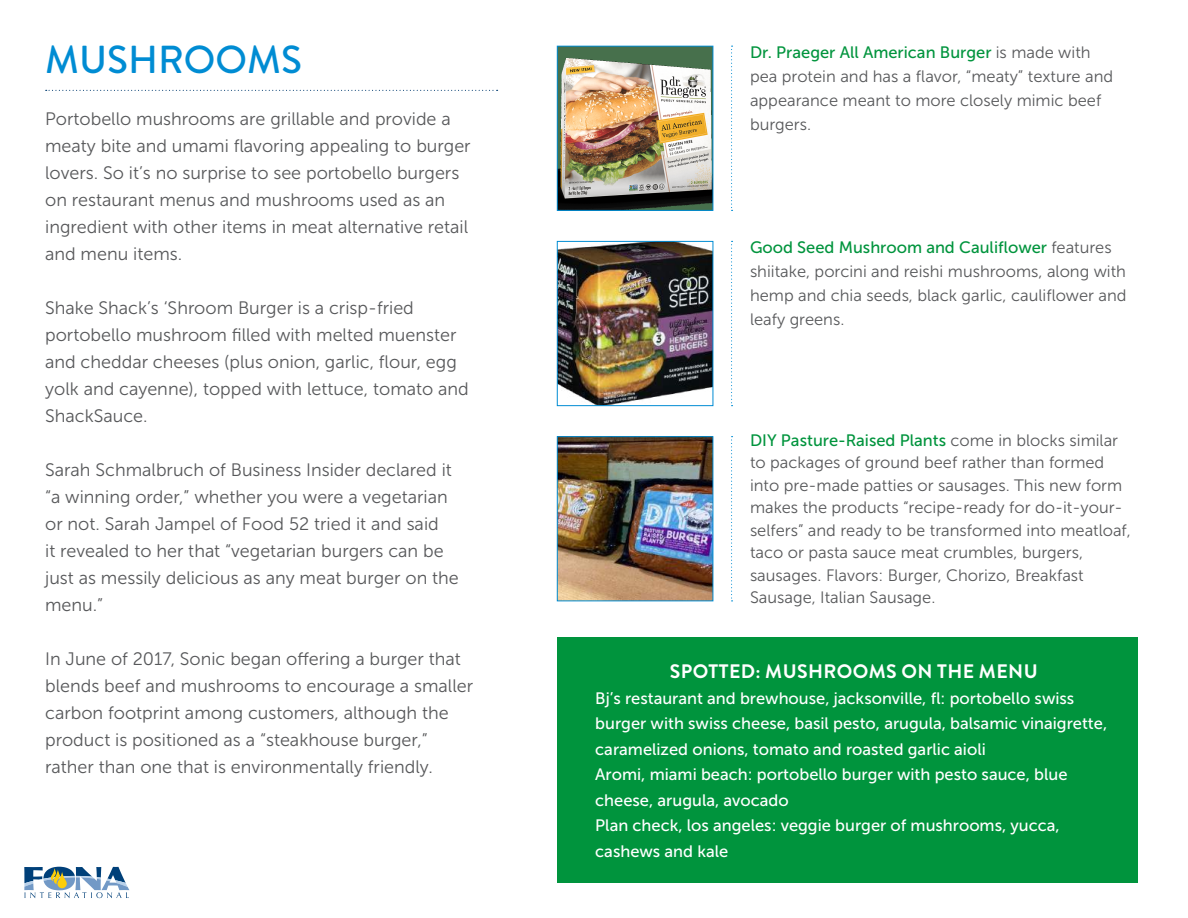
<style>
.page{position:relative;width:1188px;height:918px;background:#fff}
.page>*{position:absolute;margin:0;border:0;box-sizing:border-box;transform-origin:0 0}
.t1{font:500 39px "Brandon Grotesque";color:#008cd3}
.t2{font:700 19.5px "Brandon Grotesque";letter-spacing:.02em;color:#fff}
.t3{font:18px/27px "Museo Sans 300";color:#57585a}
.t4{font:16.5px/22.5px "Museo Sans 300";color:#57585a}
.t5{font:16.5px/25.5px "Museo Sans 500";color:#fff}
.t6{font:16.5px "Museo Sans 500";color:#00943d}
.s1{font-family:"Museo Sans 300";color:#57585a}
</style>
<div class="page">
<svg style="left:24px;top:867px;width:105px;height:31px"></svg>
<div style="left:557px;top:638px;width:581px;height:245px;background:#00943d"></div>
<svg style="left:46px;top:90px;width:452px;height:1px"></svg>
<svg style="left:731px;top:241px;width:2px;height:165px"></svg>
<img style="left:559px;top:243px;width:152px;height:161px">
<div style="left:557px;top:241px;width:156px;height:165px;border:1px solid #008cd3"></div>
<svg style="left:731px;top:436px;width:2px;height:165px"></svg>
<img style="left:559px;top:438px;width:152px;height:161px">
<div style="left:557px;top:436px;width:156px;height:165px;border:1px solid #008cd3"></div>
<svg style="left:731px;top:46px;width:2px;height:165px"></svg>
<img style="left:559px;top:48px;width:152px;height:161px">
<div style="left:557px;top:46px;width:156px;height:165px;border:1px solid #008cd3"></div>
<h1 class="t1" style="left:45px;top:33px;width:258px">MUSHROOMS</h1>
<p class="t3" style="left:45px;top:106px;width:427px">Portobello mushrooms are grillable and provide a meaty bite and umami flavoring appealing to burger lovers. So it’s no surprise to see portobello burgers on restaurant menus and mushrooms used as an ingredient with other items in meat alternative retail and menu items.</p>
<p class="t3" style="left:45px;top:295px;width:425px">Shake Shack’s ‘Shroom Burger is a crisp-fried portobello mushroom filled with melted muenster and cheddar cheeses (plus onion, garlic, flour, egg yolk and cayenne), topped with lettuce, tomato and ShackSauce.</p>
<p class="t3" style="left:45px;top:457px;width:415px">Sarah Schmalbruch of Business Insider declared it “a winning order,” whether you were a vegetarian or not. Sarah Jampel of Food 52 tried it and said<br>it revealed to her that “vegetarian burgers can be just as messily delicious as any meat burger on the menu.”</p>
<p class="t6" style="left:750px;top:44px;width:342px">Dr. Praeger All American Burger <span class="s1">is made with</span></p>
<p class="t4" style="left:750px;top:65px;width:365px;line-height:24px">pea protein and has a flavor, “meaty” texture and appearance meant to more closely mimic beef burgers.</p>
<p class="t6" style="left:750px;top:239px;width:363px">Good Seed Mushroom and Cauliflower <span class="s1">features</span></p>
<p class="t4" style="left:750px;top:260px;width:378px;line-height:24px;text-align:justify">shiitake, porcini and reishi mushrooms, along with hemp and chia seeds, black garlic, cauliflower and leafy greens.</p>
<p class="t6" style="left:750px;top:431px;width:370px">DIY Pasture-Raised Plants <span class="s1">come in blocks similar</span></p>
<p class="t4" style="left:750px;top:451px;width:382px">to packages of ground beef rather than formed into pre-made patties or sausages. This new form makes the products “recipe-ready for do-it-your&shy;selfers” and ready to be transformed into meatloaf, taco or pasta sauce meat crumbles, burgers, sausages. Flavors: Burger, Chorizo, Breakfast Sausage, Italian Sausage.</p>
<p class="t3" style="left:45px;top:646px;width:430px">In June of 2017, Sonic began offering a burger that blends beef and mushrooms to encourage a smaller carbon footprint among customers, although the product is positioned as a “steakhouse burger,” rather than one that is environmentally friendly.</p>
<p class="t2" style="left:670px;top:658px;width:369px">SPOTTED: MUSHROOMS ON THE MENU</p>
<p class="t5" style="left:595px;top:685px;width:513px">Bj’s restaurant and brewhouse, jacksonville, fl: portobello swiss burger with swiss cheese, basil pesto, arugula, balsamic vinaigrette, caramelized onions, tomato and roasted garlic aioli<br>Aromi, miami beach: portobello burger with pesto sauce, blue cheese, arugula, avocado<br>Plan check, los angeles: veggie burger of mushrooms, yucca, cashews and kale</p>
</div>
